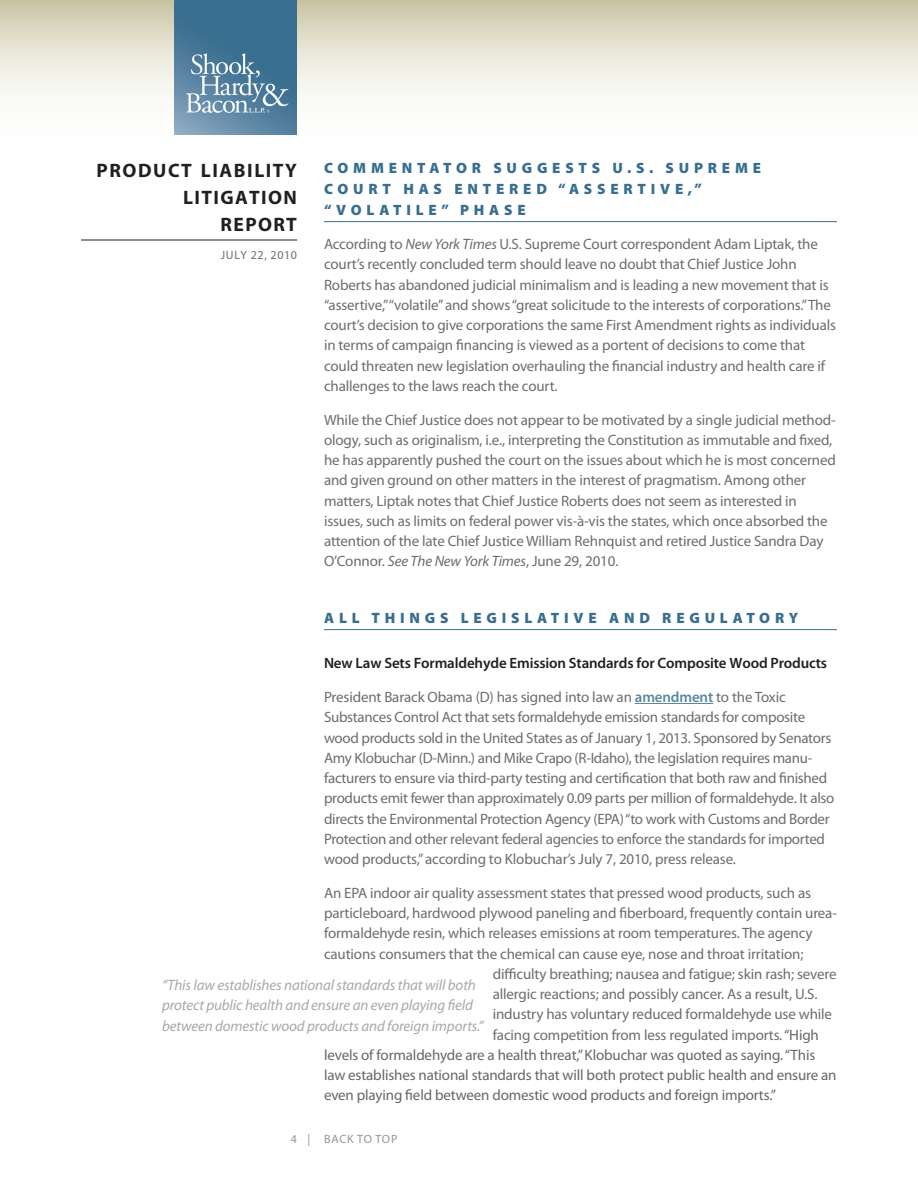
<style>
.page{position:relative;width:918px;height:1188px;background:#fff}
.page>*{position:absolute;margin:0;border:0;box-sizing:border-box;transform-origin:0 0}
.t1{font:700 19.5px/27px "Myriad Pro";letter-spacing:.075em;color:#231f20;text-align:right}
.Body{font:15px/20.2px "Myriad Pro";letter-spacing:-.01em;color:#6c6d70}
.Body-2{font:15px "Myriad Pro";letter-spacing:-.01em;color:#676767}
.PullQuote{font:italic 15px/20.2px "Myriad Pro";letter-spacing:-.01em;color:#a8a8a8}
.Head{font:900 15px/21px "Myriad Pro";letter-spacing:.32em;color:#386e8f}
.Subhead{font:600 15px "Myriad Pro";letter-spacing:-.01em;color:#231f20}
.t2{font:12px "Myriad Pro";letter-spacing:.05em;color:#6c6d70}
.t3{font:12px "Myriad Pro";letter-spacing:.06em;color:#939598}
.s1{font-style:italic}
.s2{font-weight:600;color:#5c87a1}
.s3{color:#676767}
</style>
<div class="page">
<svg style="left:0;top:0;width:918px;height:135px"></svg>
<hr style="left:81px;top:240px;width:216px;height:1px;background:#231f20">
<img style="left:175px;top:0;width:122px;height:135px">
<hr style="left:324px;top:221px;width:513px;height:1px;background:#386e8f">
<hr style="left:324px;top:629px;width:513px;height:1px;background:#386e8f">
<hr style="left:635px;top:703px;width:78px;height:1px;background:#5c87a1">
<h1 class="t1" style="left:97px;top:157px;width:202px">PRODUCT LIABILITY<br>LITIGATION<br>REPORT</h1>
<p class="t2" style="left:221px;top:249px;width:78px">JULY 22, 2010</p>
<p class="Head" style="left:324px;top:158px;width:439px">COMMENTATOR SUGGESTS U.S. SUPREME<br>COURT HAS ENTERED “ASSERTIVE,” “VOLATILE” PHASE</p>
<p class="Body" style="left:324px;top:234px;width:514px">According to <span class="s1">New York Times</span> U.S. Supreme Court correspondent Adam Liptak, the court’s recently concluded term should leave no doubt that Chief Justice John Roberts has abandoned judicial minimalism and is leading a new movement that is “assertive,” “volatile” and shows “great solicitude to the interests of corporations.” The court’s decision to give corporations the same First Amendment rights as individuals in terms of campaign financing is viewed as a portent of decisions to come that could threaten new legislation overhauling the financial industry and health care if challenges to the laws reach the court.</p>
<p class="Body" style="left:324px;top:410px;width:513px">While the Chief Justice does not appear to be motivated by a single judicial method&shy;ology, such as originalism, i.e., interpreting the Constitution as immutable and fixed, he has apparently pushed the court on the issues about which he is most concerned and given ground on other matters in the interest of pragmatism. Among other matters, Liptak notes that Chief Justice Roberts does not seem as interested in issues, such as limits on federal power vis-à-vis the states, which once absorbed the attention of the late Chief Justice William Rehnquist and retired Justice Sandra Day O’Connor. <span class="s1">See The New York Times</span>, June 29, 2010.</p>
<p class="Head" style="left:324px;top:608px;width:476px">ALL THINGS LEGISLATIVE AND REGULATORY</p>
<p class="Subhead" style="left:324px;top:655px;width:505px">New Law Sets Formaldehyde Emission Standards for Composite Wood Products</p>
<p class="Body" style="left:324px;top:687px;width:512px">President Barack Obama (D) has signed into law an <span class="s2">amendment</span> to the Toxic Substances Control Act that sets formaldehyde emission standards for composite wood products sold in the United States as of January 1, 2013. Sponsored by Senators Amy Klobuchar (D-Minn.) and Mike Crapo (R-Idaho), the legislation requires manu&shy;facturers to ensure via third-party testing and certification that both raw and finished products emit fewer than approximately 0.09 parts per million of formaldehyde. It also directs the Environmental Protection Agency (EPA) “to work with Customs and Border Protection and other relevant federal agencies to enforce the standards for imported wood products,” according to Klobuchar’s July 7, 2010, press release.</p>
<p class="Body" style="left:324px;top:883px;width:489px">An EPA indoor air quality assessment states that pressed wood products, such as</p>
<p class="Body" style="left:324px;top:903px;width:514px">particleboard, hardwood plywood paneling and fiberboard, frequently contain urea-</p>
<p class="Body" style="left:324px;top:923px;width:490px">formaldehyde resin, which releases emissions at room temperatures. The agency</p>
<p class="Body" style="left:324px;top:944px;width:481px">cautions consumers that the chemical can cause eye, nose and throat irritation;</p>
<p class="Body" style="left:493px;top:964px;width:345px">difficulty breathing; nausea and fatigue; skin rash; severe</p>
<p class="Body" style="left:493px;top:984px;width:326px">allergic reactions; and possibly cancer. As a result, U.S.</p>
<p class="Body" style="left:493px;top:1004px;width:341px">industry has voluntary reduced formaldehyde use while</p>
<p class="Body" style="left:493px;top:1025px;width:328px">facing competition from less regulated imports. <span class="s3">“High</span></p>
<p class="Body-2" style="left:324px;top:1047px;width:493px">levels of formaldehyde are a health threat,” Klobuchar was quoted as saying. “This</p>
<p class="Body-2" style="left:324px;top:1067px;width:514px">law establishes national standards that will both protect public health and ensure an</p>
<p class="Body-2" style="left:324px;top:1087px;width:454px">even playing field between domestic wood products and foreign imports.”</p>
<p class="PullQuote" style="left:162px;top:975px;width:323px">“This law establishes national standards that will both protect public health and ensure an even playing field between domestic wood products and foreign imports.”</p>
<p class="t3" style="left:291px;top:1132px;width:108px">4 | BACK TO TOP</p>
</div>
